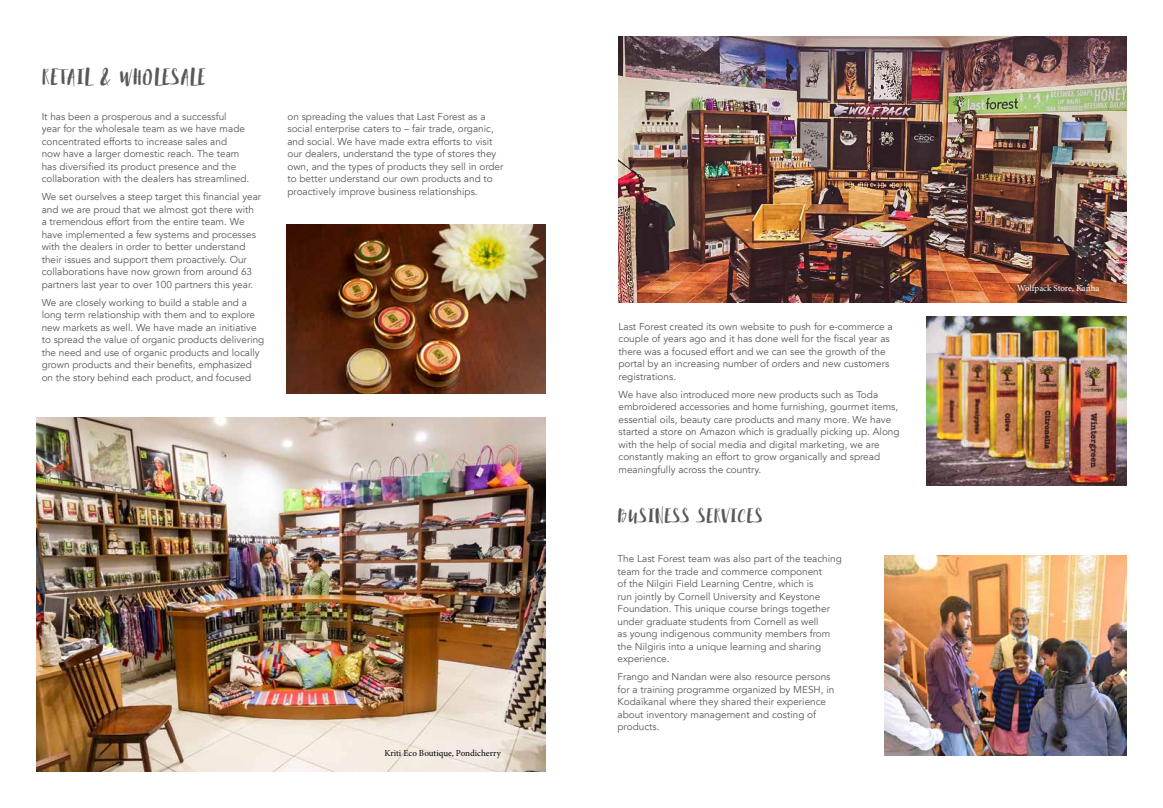
<style>
.page{position:relative;width:1163px;height:808px;background:#fff}
.page>*{position:absolute;margin:0;border:0;box-sizing:border-box;transform-origin:0 0}
.t1{font:18px "Monofor";letter-spacing:.075em;color:#58595b}
.t2{font:16px "Monofor";letter-spacing:.075em;color:#58595b}
.t3{font:10px/12.5px "Avenir LT";color:#58595b}
.t4{font:9px "Minion Pro";color:#000}
.t5{font:9px "Minion Pro";letter-spacing:-.005em;color:#fff}
</style>
<div class="page">
<img style="left:36px;top:417px;width:509px;height:355px">
<img style="left:286px;top:224px;width:259px;height:170px">
<img style="left:618px;top:36px;width:508px;height:267px">
<img style="left:926px;top:316px;width:200px;height:170px">
<img style="left:884px;top:556px;width:241px;height:199px">
<h1 class="t1" style="left:42px;top:67px;width:164px">RETAIL &amp; WHOLESALE</h1>
<p class="t3" style="left:42px;top:110px;width:209px">It has been a prosperous and a successful<br>year for the wholesale team as we have made concentrated efforts to increase sales and<br>now have a larger domestic reach. The team has diversified its product presence and the collaboration with the dealers has streamlined.</p>
<p class="t3" style="left:42px;top:191px;width:221px">We set ourselves a steep target this financial year and we are proud that we almost got there with a tremendous effort from the entire team. We have implemented a few systems and processes with the dealers in order to better understand their issues and support them proactively. Our collaborations have now grown from around 63 partners last year to over 100 partners this year.</p>
<p class="t3" style="left:42px;top:296px;width:224px">We are closely working to build a stable and a long term relationship with them and to explore new markets as well. We have made an initiative to spread the value of organic products delivering the need and use of organic products and locally grown products and their benefits, emphasized on the story behind each product, and focused</p>
<p class="t3" style="left:287px;top:110px;width:217px">on spreading the values that Last Forest as a social enterprise caters to – fair trade, organic, and social. We have made extra efforts to visit our dealers, understand the type of stores they own, and the types of products they sell in order to better understand our own products and to proactively improve business relationships.</p>
<p class="t4" style="left:384px;top:747px;width:118px">Kriti Eco Boutique, Pondicherry</p>
<p class="t3" style="left:618px;top:320px;width:276px">Last Forest created its own website to push for e-commerce a couple of years ago and it has done well for the fiscal year as there was a focused effort and we can see the growth of the portal by an increasing number of orders and new customers registrations.</p>
<p class="t3" style="left:618px;top:388px;width:282px">We have also introduced more new products such as Toda embroidered accessories and home furnishing, gourmet items, essential oils, beauty care products and many more. We have started a store on Amazon which is gradually picking up. Along with the help of social media and digital marketing, we are constantly making an effort to grow organically and spread meaningfully across the country.</p>
<h2 class="t2" style="left:617px;top:507px;width:146px">BUSINESS SERVICES</h2>
<p class="t3" style="left:617px;top:553px;width:226px">The Last Forest team was also part of the teaching team for the trade and commerce component<br>of the Nilgiri Field Learning Centre, which is<br>run jointly by Cornell University and Keystone Foundation. This unique course brings together under graduate students from Cornell as well<br>as young indigenous community members from the Nilgiris into a unique learning and sharing experience.</p>
<p class="t3" style="left:617px;top:671px;width:218px">Frango and Nandan were also resource persons for a training programme organized by MESH, in Kodaikanal where they shared their experience about inventory management and costing of products.</p>
<p class="t5" style="left:1017px;top:282px;width:84px">Wolfpack Store, Kanha</p>
</div>
